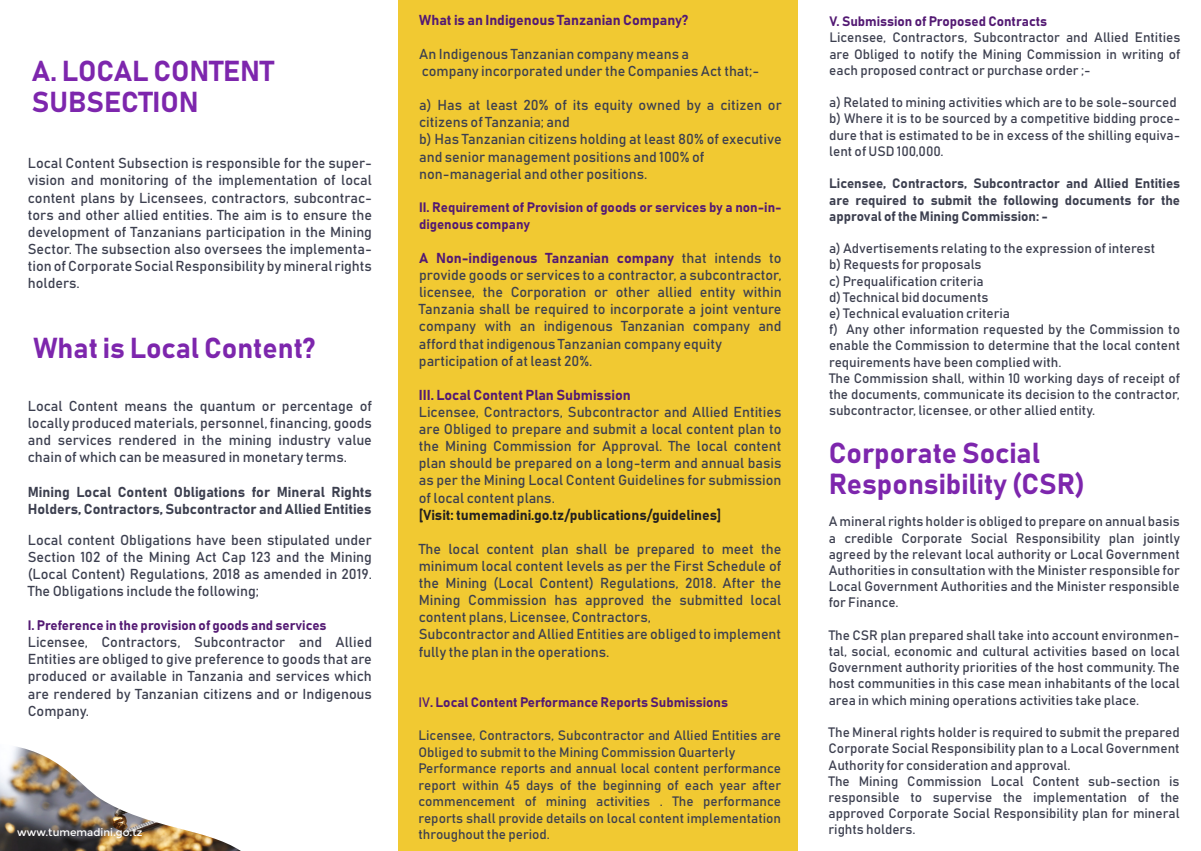
<style>
.page{position:relative;width:1201px;height:851px;background:#fff}
.page>*{position:absolute;margin:0;border:0;box-sizing:border-box;transform-origin:0 0}
.t1{font:28.5px/31.2px "Bahnschrift";color:#7d26ad}
.t2{font:14.25px/17.1px "Bahnschrift";color:#3c3f4f;text-align:justify}
.t3{font:14.25px "Bahnschrift";color:#531973}
.t4{font:14.25px "Bahnschrift";color:#231f20}
.t5{font:13.5px/16.2px "Bahnschrift";color:#3c3f4f;text-align:justify}
.t6{font:13.5px/16.5px "Bahnschrift";color:#531973}
.t7{font:10.5px "Montserrat";color:#fff}
.s1{color:#531973}
</style>
<div class="page">
<img style="left:0;top:747px;width:239px;height:103px">
<div style="left:398px;top:0;width:399px;height:850px;background:#f1c932"></div>
<p class="t3" style="left:419px;top:11px;width:270px">What is an Indigenous Tanzanian Company?</p>
<p class="t2" style="left:419px;top:45px;width:341px">An Indigenous Tanzanian company means a<br>company incorporated under the Companies Act that;-</p>
<p class="t2" style="left:419px;top:96px;width:364px;text-align:left">a) Has at least 20% of its equity owned by a citizen or citizens of Tanzania; and<br>b) Has Tanzanian citizens holding at least 80% of executive and senior management positions and 100% of non-managerial and other positions.</p>
<p class="t6" style="left:419px;top:199px;width:364px">II. Requirement of Provision of goods or services by a non-in&shy;digenous company</p>
<p class="t2" style="left:419px;top:249px;width:364px;text-align:left"><span class="s1">A Non-indigenous Tanzanian company</span> that intends to provide goods or services to a contractor, a subcontractor, licensee, the Corporation or other allied entity within Tanzania shall be required to incorporate a joint venture company with an indigenous Tanzanian company and afford that indigenous Tanzanian company equity participation of at least 20%.</p>
<p class="t3" style="left:419px;top:386px;width:213px">III. Local Content Plan Submission</p>
<p class="t2" style="left:419px;top:403px;width:364px">Licensee, Contractors, Subcontractor and Allied Entities are Obliged to prepare and submit a local content plan to the Mining Commission for Approval. The local content plan should be prepared on a long-term and annual basis as per the Mining Local Content Guidelines for submission of local content plans.</p>
<p class="t4" style="left:419px;top:505px;width:304px">[Visit: tumemadini.go.tz/publications/guidelines]</p>
<p class="t2" style="left:418px;top:540px;width:364px;text-align:left">The local content plan shall be prepared to meet the minimum local content levels as per the First Schedule of the Mining (Local Content) Regulations, 2018. After the Mining Commission has approved the submitted local content plans, Licensee, Contractors,<br>Subcontractor and Allied Entities are obliged to implement fully the plan in the operations.</p>
<p class="t6" style="left:418px;top:694px;width:311px">IV. Local Content Performance Reports Submissions</p>
<p class="t5" style="left:418px;top:727px;width:364px;text-align:left">Licensee, Contractors, Subcontractor and Allied Entities are Obliged to submit to the Mining Commission Quarterly Performance reports and annual local content performance report within 45 days of the beginning of each year after commencement of mining activities . The performance reports shall provide details on local content implementation throughout the period.</p>
<p class="t6" style="left:829px;top:13px;width:219px">V. Submission of Proposed Contracts</p>
<p class="t5" style="left:829px;top:29px;width:352px">Licensee, Contractors, Subcontractor and Allied Entities are Obliged to notify the Mining Commission in writing of each proposed contract or purchase order ;-</p>
<p class="t5" style="left:829px;top:94px;width:352px;text-align:left">a) Related to mining activities which are to be sole-sourced b) Where it is to be sourced by a competitive bidding proce&shy;dure that is estimated to be in excess of the shilling equiva&shy;lent of USD 100,000.</p>
<p class="t5" style="left:829px;top:175px;width:352px">Licensee, Contractors, Subcontractor and Allied Entities are required to submit the following documents for the approval of the Mining Commission: -</p>
<p class="t5" style="left:828px;top:240px;width:352px;text-align:left">a) Advertisements relating to the expression of interest<br>b) Requests for proposals<br>c) Prequalification criteria<br>d) Technical bid documents<br>e) Technical evaluation criteria<br>f) Any other information requested by the Commission to enable the Commission to determine that the local content requirements have been complied with.<br>The Commission shall, within 10 working days of receipt of the documents, communicate its decision to the contractor, subcontractor, licensee, or other allied entity.</p>
<h1 class="t1" style="left:828px;top:436px;width:258px">Corporate Social<br>Responsibility (CSR)</h1>
<p class="t5" style="left:828px;top:513px;width:352px">A mineral rights holder is obliged to prepare on annual basis a credible Corporate Social Responsibility plan jointly agreed by the relevant local authority or Local Government Authorities in consultation with the Minister responsible for Local Government Authorities and the Minister responsible for Finance.</p>
<p class="t5" style="left:828px;top:626px;width:352px">The CSR plan prepared shall take into account environmen&shy;tal, social, economic and cultural activities based on local Government authority priorities of the host community. The host communities in this case mean inhabitants of the local area in which mining operations activities take place.</p>
<p class="t5" style="left:828px;top:723px;width:352px;text-align:left">The Mineral rights holder is required to submit the prepared Corporate Social Responsibility plan to a Local Government Authority for consideration and approval.<br>The Mining Commission Local Content sub-section is responsible to supervise the implementation of the approved Corporate Social Responsibility plan for mineral</p>
<h1 class="t1" style="left:32px;top:55px;width:243px">A. LOCAL CONTENT<br>SUBSECTION</h1>
<p class="t2" style="left:28px;top:154px;width:345px">Local Content Subsection is responsible for the super&shy;vision and monitoring of the implementation of local content plans by Licensees, contractors, subcontrac&shy;tors and other allied entities. The aim is to ensure the development of Tanzanians participation in the Mining Sector. The subsection also oversees the implementa&shy;tion of Corporate Social Responsibility by mineral rights holders.</p>
<h1 class="t1" style="left:33px;top:332px;width:283px">What is Local Content?</h1>
<p class="t2" style="left:28px;top:397px;width:345px">Local Content means the quantum or percentage of locally produced materials, personnel, financing, goods and services rendered in the mining industry value chain of which can be measured in monetary terms.</p>
<p class="t2" style="left:28px;top:482px;width:345px">Mining Local Content Obligations for Mineral Rights<br>Holders, Contractors, Subcontractor and Allied Entities</p>
<p class="t2" style="left:28px;top:531px;width:345px">Local content Obligations have been stipulated under Section 102 of the Mining Act Cap 123 and the Mining (Local Content) Regulations, 2018 as amended in 2019.<br>The Obligations include the following;</p>
<p class="t6" style="left:28px;top:616px;width:300px">I. Preference in the provision of goods and services</p>
<p class="t2" style="left:28px;top:633px;width:345px">Licensee, Contractors, Subcontractor and Allied Entities are obliged to give preference to goods that are produced or available in Tanzania and services which are rendered by Tanzanian citizens and or Indigenous Company.</p>
<p class="t7" style="left:17px;top:825px;width:127px">www.tumemadini.go.tz</p>
<p class="t5" style="left:828px;top:821px;width:88px">rights holders.</p>
</div>
